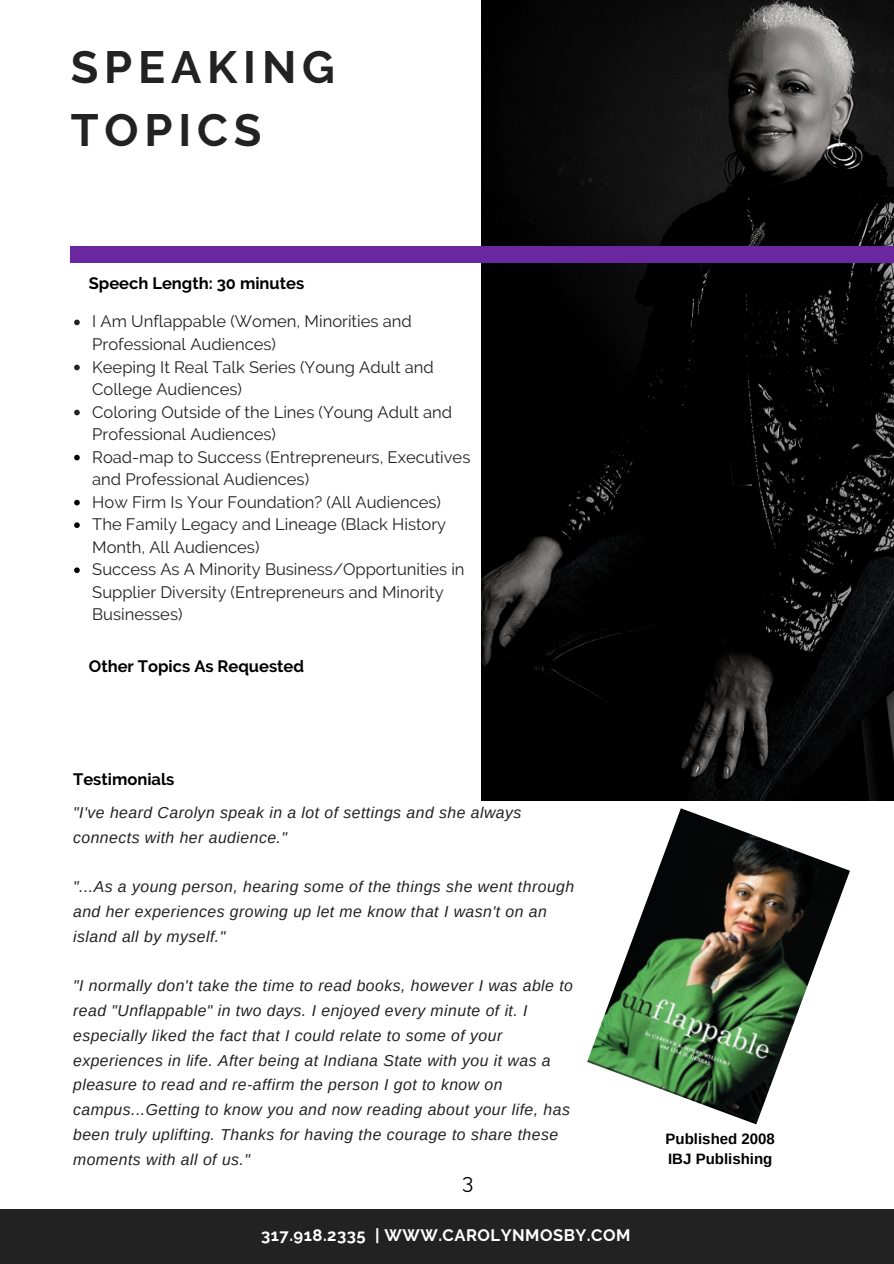
<style>
.page{position:relative;width:894px;height:1264px;background:#fff}
.page>*{position:absolute;margin:0;border:0;box-sizing:border-box;transform-origin:0 0}
.t1{font:700 45px/63px "Raleway";letter-spacing:.13em;color:#222}
.t2{font:21px "Raleway";color:#000}
.t3{font:16.5px/22.5px "Raleway";color:#222}
.t4{font:700 16.5px "Raleway";color:#000}
.t5{font:700 16.5px "Raleway";letter-spacing:.03em;color:#fff}
.t6{font:italic 15.75px/24.8px "Arimo";letter-spacing:.03em;color:#222}
.t7{font:700 15px/20.2px "Arimo";color:#000}
</style>
<div class="page">
<svg style="left:74px;top:319px;width:6px;height:6px"></svg>
<svg style="left:74px;top:364px;width:6px;height:6px"></svg>
<svg style="left:74px;top:410px;width:6px;height:5px"></svg>
<svg style="left:74px;top:455px;width:6px;height:5px"></svg>
<svg style="left:74px;top:500px;width:6px;height:5px"></svg>
<svg style="left:74px;top:522px;width:6px;height:6px"></svg>
<svg style="left:74px;top:567px;width:6px;height:6px"></svg>
<img style="left:481px;top:0;width:412px;height:801px">
<div style="left:70px;top:246px;width:823px;height:17px;background:#6b279f"></div>
<div style="left:0;top:1209px;width:893px;height:54px;background:#222"></div>
<img style="left:587px;top:808px;width:262px;height:316px">
<h1 class="t1" style="left:71px;top:36px;width:266px">SPEAKING<br>TOPICS</h1>
<p class="t4" style="left:89px;top:273px;width:217px">Speech Length: 30 minutes</p>
<p class="t3" style="left:92px;top:310px;width:379px">I Am Unflappable (Women, Minorities and Professional Audiences)<br>Keeping It Real Talk Series (Young Adult and College Audiences)<br>Coloring Outside of the Lines (Young Adult and Professional Audiences)<br>Road-map to Success (Entrepreneurs, Executives and Professional Audiences)<br>How Firm Is Your Foundation? (All Audiences)<br>The Family Legacy and Lineage (Black History Month, All Audiences)<br>Success As A Minority Business/Opportunities in Supplier Diversity (Entrepreneurs and Minority Businesses)</p>
<p class="t4" style="left:89px;top:656px;width:217px">Other Topics As Requested</p>
<p class="t4" style="left:73px;top:769px;width:103px">Testimonials</p>
<p class="t6" style="left:73px;top:800px;width:449px">"I've heard Carolyn speak in a lot of settings and she always connects with her audience."</p>
<p class="t6" style="left:73px;top:874px;width:502px">"...As a young person, hearing some of the things she went through and her experiences growing up let me know that I wasn't on an island all by myself."</p>
<p class="t6" style="left:73px;top:973px;width:501px">"I normally don't take the time to read books, however I was able to read "Unflappable" in two days. I enjoyed every minute of it. I especially liked the fact that I could relate to some of your experiences in life. After being at Indiana State with you it was a pleasure to read and re-affirm the person I got to know on campus...Getting to know you and now reading about your life, has been truly uplifting. Thanks for having the courage to share these moments with all of us."</p>
<h2 class="t2" style="left:462px;top:1168px;width:13px">3</h2>
<p class="t5" style="left:261px;top:1225px;width:370px">317.918.2335 | WWW.CAROLYNMOSBY.COM</p>
<p class="t7" style="left:665px;top:1128px;width:111px">Published 2008<br>IBJ Publishing</p>
</div>
